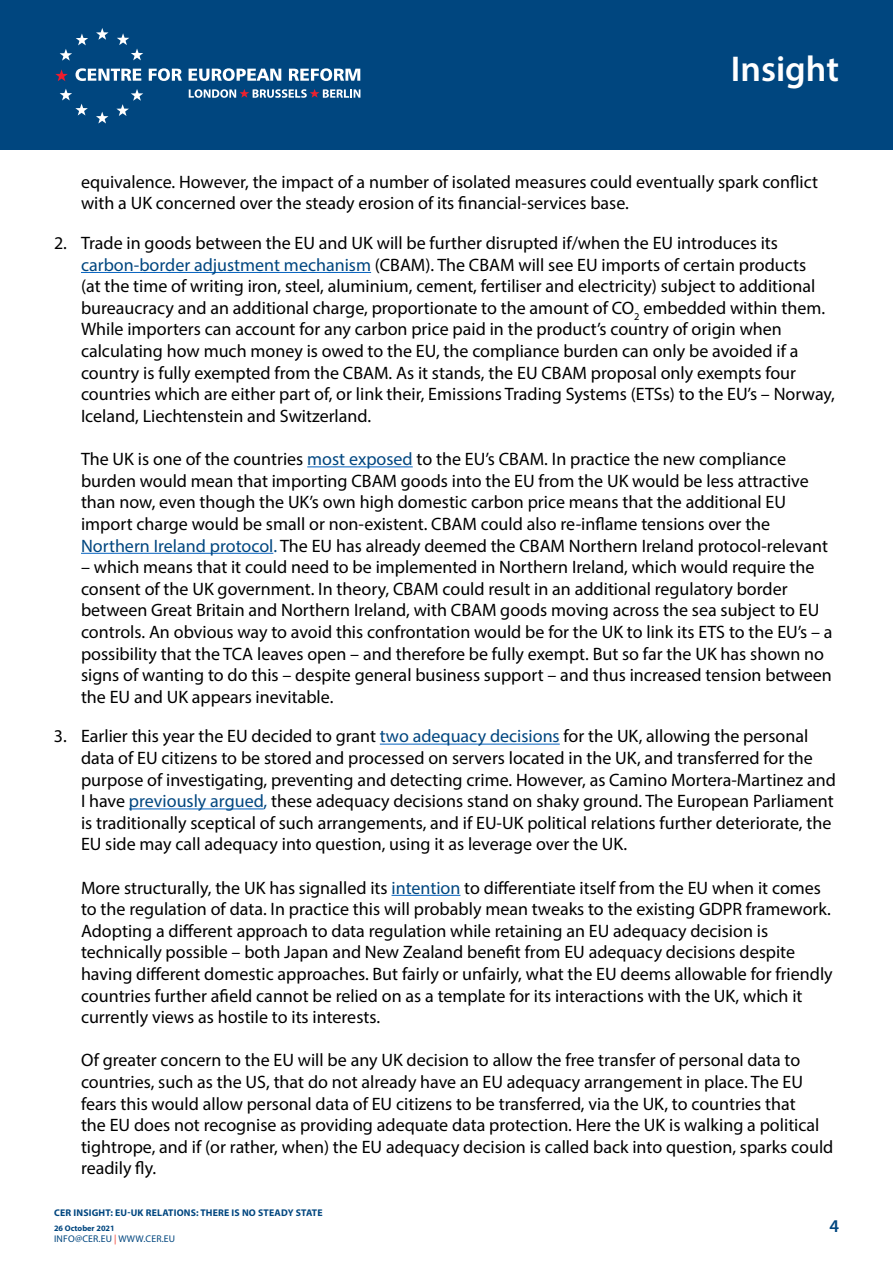
<style>
.page{position:relative;width:893px;height:1263px;background:#fff}
.page>*{position:absolute;margin:0;border:0;box-sizing:border-box;transform-origin:0 0}
.t1{font:600 36px "Myriad Pro";color:#fff}
.t2{font:18px/21.6px "Myriad Pro";color:#000}
.t3{font:600 18px "Myriad Pro";color:#00467f}
.t4{font:700 9.75px "Myriad Pro";letter-spacing:.02em;color:#00467f}
.t5{font:9.75px "Myriad Pro";letter-spacing:.02em;color:#00467f}
.t6{font:700 8.25px "Myriad Pro";color:#00467f}
.s1{color:#00467f}
.s2{color:#ee3124}
</style>
<div class="page">
<div style="left:0;top:0;width:893px;height:150px;background:#00467f"></div>
<hr style="left:81px;top:272px;width:290px;height:1px;background:#0563c1">
<hr style="left:307px;top:466px;width:106px;height:1px;background:#0563c1">
<hr style="left:81px;top:553px;width:192px;height:1px;background:#0563c1">
<hr style="left:380px;top:744px;width:180px;height:1px;background:#0563c1">
<hr style="left:129px;top:808px;width:135px;height:1px;background:#0563c1">
<hr style="left:392px;top:895px;width:68px;height:1px;background:#0563c1">
<svg style="left:96px;top:28px;width:12px;height:12px"></svg>
<svg style="left:117px;top:33px;width:26px;height:27px"></svg>
<svg style="left:116px;top:89px;width:27px;height:27px"></svg>
<svg style="left:96px;top:112px;width:12px;height:12px"></svg>
<svg style="left:60px;top:89px;width:28px;height:26px"></svg>
<svg style="left:60px;top:34px;width:28px;height:27px"></svg>
<svg style="left:55px;top:69px;width:13px;height:12px"></svg>
<svg style="left:76px;top:68px;width:65px;height:13px"></svg>
<svg style="left:149px;top:68px;width:33px;height:13px"></svg>
<svg style="left:189px;top:68px;width:92px;height:13px"></svg>
<svg style="left:289px;top:68px;width:71px;height:13px"></svg>
<svg style="left:189px;top:89px;width:171px;height:9px"></svg>
<h1 class="t1" style="left:731px;top:46px;width:110px">Insight</h1>
<p class="t2" style="left:81px;top:171px;width:738px">equivalence. However, the impact of a number of isolated measures could eventually spark conflict with a UK concerned over the steady erosion of its financial-services base.</p>
<p class="t2" style="left:81px;top:232px;width:755px;text-indent:-27px">2. Trade in goods between the EU and UK will be further disrupted if/when the EU introduces its <span class="s1">carbon-border adjustment mechanism</span> (CBAM). The CBAM will see EU imports of certain products<br>(at the time of writing iron, steel, aluminium, cement, fertiliser and electricity) subject to additional bureaucracy and an additional charge, proportionate to the amount of CO<sub>2</sub> embedded within them.<br>While importers can account for any carbon price paid in the product’s country of origin when calculating how much money is owed to the EU, the compliance burden can only be avoided if a country is fully exempted from the CBAM. As it stands, the EU CBAM proposal only exempts four countries which are either part of, or link their, Emissions Trading Systems (ETSs) to the EU’s – Norway, Iceland, Liechtenstein and Switzerland.</p>
<p class="t2" style="left:81px;top:448px;width:749px">The UK is one of the countries <span class="s1">most exposed</span> to the EU’s CBAM. In practice the new compliance burden would mean that importing CBAM goods into the EU from the UK would be less attractive than now, even though the UK’s own high domestic carbon price means that the additional EU import charge would be small or non-existent. CBAM could also re-inflame tensions over the <span class="s1">Northern Ireland protocol.</span> The EU has already deemed the CBAM Northern Ireland protocol-relevant</p>
<p class="t2" style="left:81px;top:556px;width:753px">– which means that it could need to be implemented in Northern Ireland, which would require the consent of the UK government. In theory, CBAM could result in an additional regulatory border between Great Britain and Northern Ireland, with CBAM goods moving across the sea subject to EU controls. An obvious way to avoid this confrontation would be for the UK to link its ETS to the EU’s – a possibility that the TCA leaves open – and therefore be fully exempt. But so far the UK has shown no signs of wanting to do this – despite general business support – and thus increased tension between the EU and UK appears inevitable.</p>
<p class="t2" style="left:81px;top:725px;width:756px;text-indent:-27px">3. Earlier this year the EU decided to grant <span class="s1">two adequacy decisions</span> for the UK, allowing the personal data of EU citizens to be stored and processed on servers located in the UK, and transferred for the purpose of investigating, preventing and detecting crime. However, as Camino Mortera-Martinez and I have <span class="s1">previously argued,</span> these adequacy decisions stand on shaky ground. The European Parliament is traditionally sceptical of such arrangements, and if EU-UK political relations further deteriorate, the EU side may call adequacy into question, using it as leverage over the UK.</p>
<p class="t2" style="left:81px;top:876px;width:753px">More structurally, the UK has signalled its <span class="s1">intention</span> to differentiate itself from the EU when it comes to the regulation of data. In practice this will probably mean tweaks to the existing GDPR framework.<br>Adopting a different approach to data regulation while retaining an EU adequacy decision is technically possible – both Japan and New Zealand benefit from EU adequacy decisions despite having different domestic approaches. But fairly or unfairly, what the EU deems allowable for friendly countries further afield cannot be relied on as a template for its interactions with the UK, which it currently views as hostile to its interests.</p>
<p class="t2" style="left:81px;top:1049px;width:754px">Of greater concern to the EU will be any UK decision to allow the free transfer of personal data to countries, such as the US, that do not already have an EU adequacy arrangement in place. The EU fears this would allow personal data of EU citizens to be transferred, via the UK, to countries that<br>the EU does not recognise as providing adequate data protection. Here the UK is walking a political tightrope, and if (or rather, when) the EU adequacy decision is called back into question, sparks could readily fly.</p>
<p class="t4" style="left:54px;top:1207px;width:159px">CER INSIGHT: EU-UK RELATIONS: THERE</p>
<p class="t4" style="left:232px;top:1207px;width:87px">IS NO STEADY STATE</p>
<p class="t6" style="left:54px;top:1223px;width:62px">26 OCTOBER 2021</p>
<p class="t5" style="left:54px;top:1233px;width:6px">info</p>
<p class="t5" style="left:75px;top:1233px;width:102px">@cer.EU <span class="s2">|</span> WWW.CER.EU</p>
<p class="t3" style="left:829px;top:1215px;width:11px">4</p>
</div>
